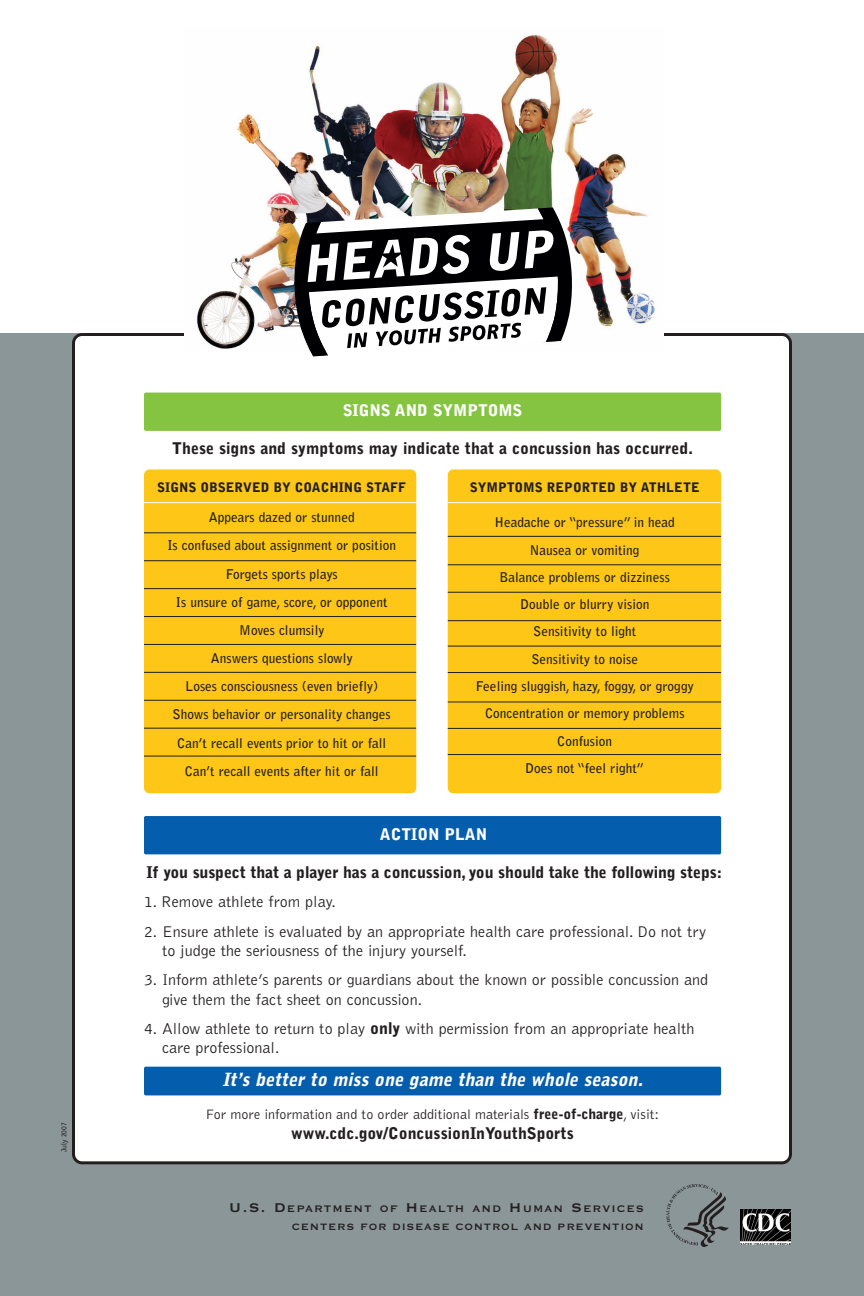
<style>
.page{position:relative;width:864px;height:1296px;background:#fff}
.page>*{position:absolute;margin:0;border:0;box-sizing:border-box;transform-origin:0 0}
.t1{font:italic 900 18.1px "Bell Gothic";color:#fff}
.t2{font:300 16.1px/19.3px "Bell Gothic";color:#231f20}
.t3{font:900 16.05px "Bell Gothic";color:#231f20}
.t4{font:900 16.05px "Bell Gothic";color:#fff}
.t5{font:300 14.1px "Bell Gothic";color:#231f20}
.t6{font:700 13.35px/28.1px "Bell Gothic";color:#231f20;text-align:center}
.t7{font:900 13.05px "Bell Gothic";color:#231f20}
.t8{font:700 12.5px "Copperplate Gothic BT";letter-spacing:.085em;color:#231f20}
.t9{font:700 12.1px "Copperplate Gothic BT";letter-spacing:.065em;color:#231f20}
.t10{font:7.5px "Officina Sans";color:#231f20}
.s1{font-weight:900}
.s2{font-size:16.65px}
</style>
<div class="page">
<div style="left:0;top:333px;width:864px;height:963px;background:#8b9699"></div>
<svg style="left:740px;top:1244px;width:51px;height:1px"></svg>
<div style="left:72px;top:333px;width:720px;height:831px;background:#fff"></div>
<div style="left:144px;top:469px;width:272px;height:324px;background:#fec717;border-radius:5px"></div>
<div style="left:448px;top:469px;width:273px;height:324px;background:#fec717;border-radius:5px"></div>
<div style="left:144px;top:393px;width:577px;height:38px;background:#84c441;border-radius:2px"></div>
<div style="left:144px;top:816px;width:577px;height:38px;background:#045dad;border-radius:2px"></div>
<hr style="left:144px;top:502px;width:273px;height:1px;background:#fff">
<hr style="left:448px;top:502px;width:276px;height:1px;background:#fff">
<hr style="left:144px;top:533px;width:272px;height:1px;background:#231f20">
<hr style="left:144px;top:561px;width:272px;height:1px;background:#231f20">
<hr style="left:144px;top:589px;width:272px;height:1px;background:#231f20">
<hr style="left:144px;top:616px;width:272px;height:1px;background:#231f20">
<hr style="left:144px;top:644px;width:272px;height:1px;background:#231f20">
<hr style="left:144px;top:672px;width:272px;height:1px;background:#231f20">
<hr style="left:144px;top:700px;width:272px;height:1px;background:#231f20">
<hr style="left:144px;top:728px;width:272px;height:1px;background:#231f20">
<hr style="left:144px;top:756px;width:272px;height:1px;background:#231f20">
<hr style="left:448px;top:536px;width:273px;height:1px;background:#231f20">
<hr style="left:448px;top:565px;width:273px;height:1px;background:#231f20">
<hr style="left:448px;top:592px;width:273px;height:1px;background:#231f20">
<hr style="left:448px;top:621px;width:273px;height:1px;background:#231f20">
<hr style="left:448px;top:646px;width:273px;height:1px;background:#231f20">
<hr style="left:448px;top:672px;width:273px;height:1px;background:#231f20">
<hr style="left:448px;top:702px;width:273px;height:1px;background:#231f20">
<hr style="left:448px;top:728px;width:273px;height:1px;background:#231f20">
<hr style="left:448px;top:754px;width:273px;height:1px;background:#231f20">
<div style="left:144px;top:1067px;width:577px;height:28px;background:#045dad;border-radius:2px"></div>
<img style="left:184px;top:35px;width:479px;height:316px">
<svg style="left:294px;top:207px;width:278px;height:149px"></svg>
<img style="left:740px;top:1209px;width:51px;height:35px">
<svg style="left:666px;top:1184px;width:63px;height:63px"></svg>
<p class="t10" style="left:61px;top:1152px;width:31px;rotate:-90deg">July 2007</p>
<p class="t4" style="left:343px;top:405px;width:181px">SIGNS AND SYMPTOMS</p>
<p class="t3" style="left:172px;top:443px;width:522px">These signs and symptoms may indicate that a concussion has occurred.</p>
<p class="t7" style="left:157px;top:483px;width:250px">SIGNS OBSERVED BY COACHING STAFF</p>
<p class="t6" style="left:167px;top:504px;width:230px">Appears dazed or stunned<br>Is confused about assignment or position<br>Forgets sports plays<br>Is unsure of game, score, or opponent<br>Moves clumsily<br>Answers questions slowly<br>Loses consciousness (even briefly)<br>Shows behavior or personality changes<br>Can’t recall events prior to hit or fall<br>Can’t recall events after hit or fall</p>
<p class="t7" style="left:470px;top:483px;width:231px">SYMPTOMS REPORTED BY ATHLETE</p>
<p class="t6" style="left:476px;top:510px;width:219px;line-height:27.2px">Headache or “pressure” in head<br>Nausea or vomiting<br>Balance problems or dizziness<br>Double or blurry vision<br>Sensitivity to light<br>Sensitivity to noise<br>Feeling sluggish, hazy, foggy, or groggy<br>Concentration or memory problems<br>Confusion<br>Does not “feel right”</p>
<p class="t4" style="left:380px;top:828px;width:109px">ACTION PLAN</p>
<p class="t3" style="left:147px;top:866px;width:577px">If you suspect that a player has a concussion, you should take the following steps:</p>
<p class="t2" style="left:144px;top:893px;width:194px">1. Remove athlete from play.</p>
<p class="t2" style="left:162px;top:922px;width:546px;text-indent:-18px">2. Ensure athlete is evaluated by an appropriate health care professional. Do not try to judge the seriousness of the injury yourself.</p>
<p class="t2" style="left:162px;top:971px;width:548px;text-indent:-18px">3. Inform athlete’s parents or guardians about the known or possible concussion and give them the fact sheet on concussion.</p>
<p class="t2" style="left:162px;top:1020px;width:534px;line-height:18.9px;text-indent:-18px">4. Allow athlete to return to play <span class="s1">only</span> with permission from an appropriate health care professional.</p>
<p class="t1" style="left:222px;top:1073px;width:425px">It’s better to miss one game than the whole season.</p>
<p class="t5" style="left:206px;top:1109px;width:455px">For more information and to order additional materials <span class="s1">free-of-charge</span>, visit:</p>
<p class="t3" style="left:291px;top:1127px;width:284px">www.cdc.gov/ConcussionInYouthSports</p>
<p class="t8" style="left:229px;top:1201px;width:417px"><span class="s2">U.S. D</span>EPARTMENT OF <span class="s2">H</span>EALTH AND <span class="s2">H</span>UMAN <span class="s2">S</span>ERVICES</p>
<p class="t9" style="left:292px;top:1219px;width:354px">CENTERS FOR DISEASE CONTROL AND PREVENTION</p>
</div>
